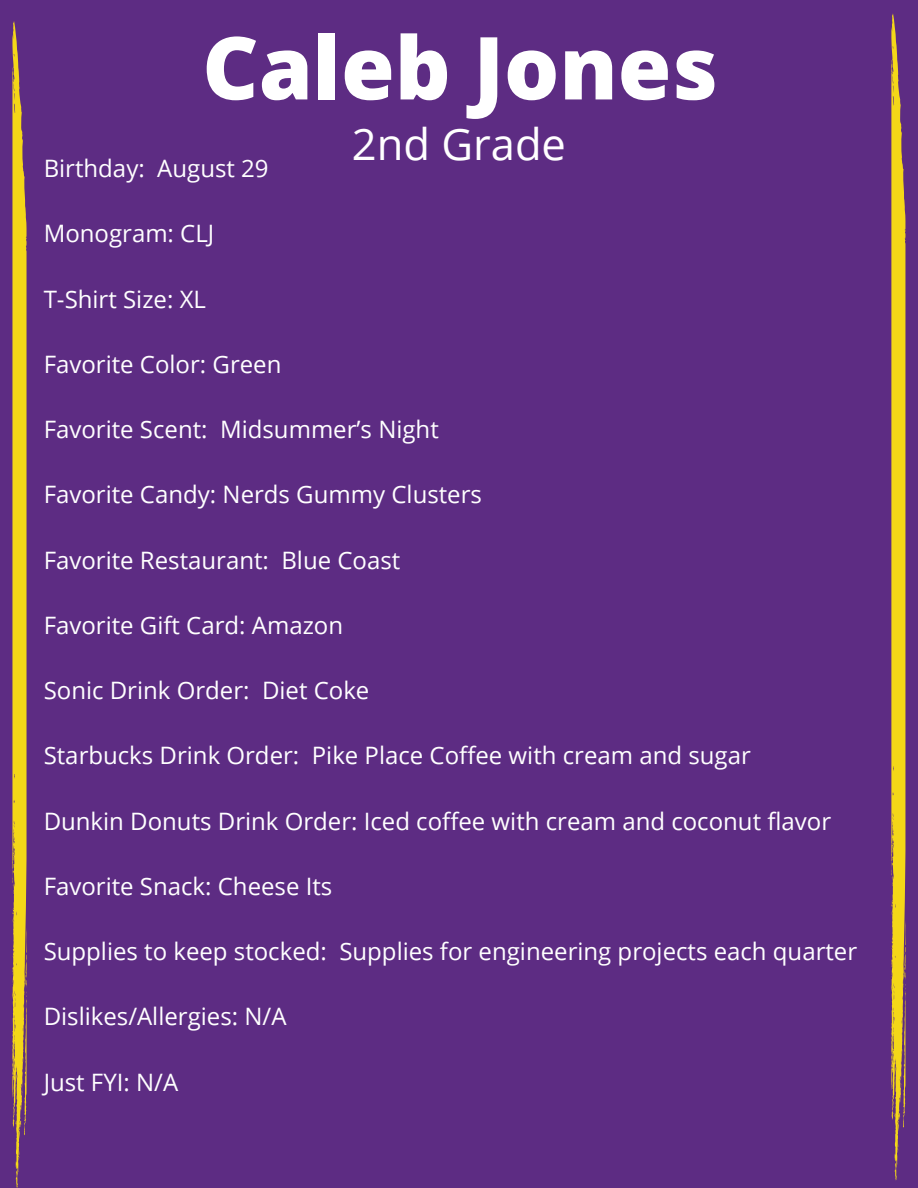
<style>
.page{position:relative;width:918px;height:1188px;background:#5d2c83}
.page>*{position:absolute;margin:0;border:0;box-sizing:border-box;transform-origin:0 0}
.t1{font:800 87px "Open Sans";color:#fff}
.t2{font:43.5px "Open Sans";color:#fff}
.t3{font:24px "Open Sans";color:#fff}
</style>
<div class="page">
<svg style="left:12px;top:21px;width:15px;height:1167px;background:#d2b12f"></svg>
<svg style="left:891px;top:14px;width:15px;height:1166px;background:#d2b12f"></svg>
<p class="t1" style="left:202px;top:7px;width:517px">Caleb Jones</p>
<h1 class="t2" style="left:352px;top:113px;width:216px">2nd Grade</h1>
<h2 class="t3" style="left:44px;top:152px;width:226px">Birthday: August 29</h2>
<p class="t3" style="left:44px;top:217px;width:172px">Monogram: CLJ</p>
<p class="t3" style="left:44px;top:282px;width:164px">T-Shirt Size: XL</p>
<p class="t3" style="left:44px;top:347px;width:239px">Favorite Color: Green</p>
<p class="t3" style="left:44px;top:413px;width:397px">Favorite Scent: Midsummer’s Night</p>
<p class="t3" style="left:44px;top:478px;width:440px">Favorite Candy: Nerds Gummy Clusters</p>
<p class="t3" style="left:44px;top:543px;width:358px">Favorite Restaurant: Blue Coast</p>
<p class="t3" style="left:44px;top:608px;width:301px">Favorite Gift Card: Amazon</p>
<p class="t3" style="left:44px;top:674px;width:327px">Sonic Drink Order: Diet Coke</p>
<p class="t3" style="left:44px;top:739px;width:709px">Starbucks Drink Order: Pike Place Coffee with cream and sugar</p>
<p class="t3" style="left:44px;top:804px;width:789px">Dunkin Donuts Drink Order: Iced coffee with cream and coconut flavor</p>
<p class="t3" style="left:44px;top:869px;width:290px">Favorite Snack: Cheese Its</p>
<p class="t3" style="left:44px;top:935px;width:815px">Supplies to keep stocked: Supplies for engineering projects each quarter</p>
<p class="t3" style="left:44px;top:1000px;width:244px">Dislikes/Allergies: N/A</p>
<p class="t3" style="left:44px;top:1065px;width:136px">Just FYI: N/A</p>
</div>
